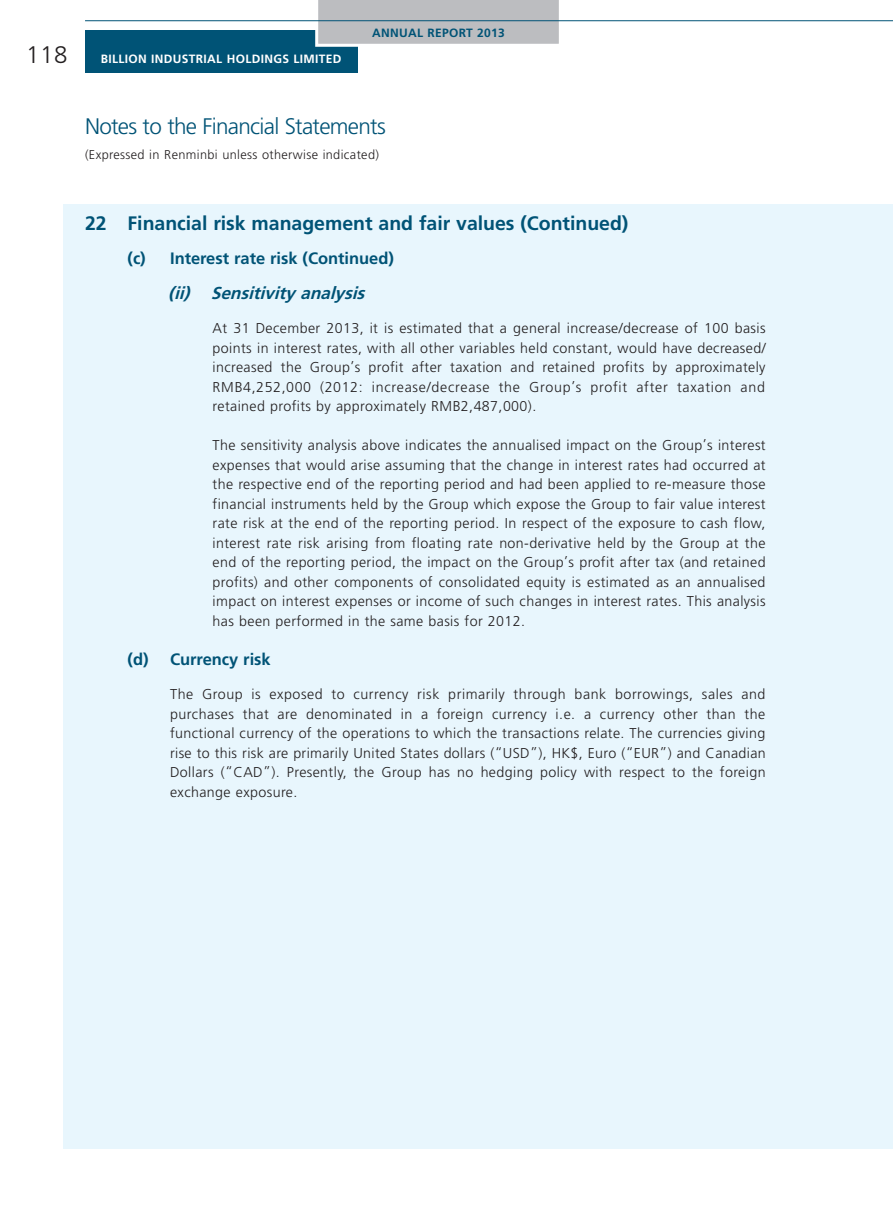
<style>
.page{position:relative;width:893px;height:1212px;background:#fff}
.page>*{position:absolute;margin:0;border:0;box-sizing:border-box;transform-origin:0 0}
.t1{font:300 24px "Frutiger LT Std";color:#231f20}
.t2{font:300 22.5px "Frutiger LT Std";letter-spacing:-.03em;color:#005376}
.Heading_1{font:700 19.5px "Frutiger LT Std";color:#005376}
.Heading_3{font:italic 700 17.25px "Frutiger LT Std";color:#005376}
.Heading_2{font:700 16.5px "Frutiger LT Std";color:#005376}
.Body_Text{font:300 14.25px/19.5px "Frutiger LT Std";letter-spacing:.03em;color:#231f20;text-align:justify}
.t3{font:300 12.75px "Frutiger LT Std";letter-spacing:.03em;color:#231f20}
.t4{font:700 12px "Frutiger LT Std";letter-spacing:.03em;color:#fff}
.t5{font:700 12px "Frutiger LT Std";letter-spacing:.03em;color:#005376}
</style>
<div class="page">
<div style="left:64px;top:204px;width:829px;height:944px;background:#e8f6fd"></div>
<div style="left:85px;top:30px;width:272px;height:42px;background:#005376"></div>
<svg style="left:315px;top:0;width:247px;height:47px"></svg>
<hr style="left:85px;top:20px;width:808px;height:1px;background:#005376">
<h1 class="t1" style="left:26px;top:41px;width:43px">118</h1>
<p class="t4" style="left:101px;top:52px;width:242px">BILLION INDUSTRIAL HOLDINGS LIMITED</p>
<p class="t5" style="left:372px;top:26px;width:134px">ANNUAL REPORT 2013</p>
<h2 class="t2" style="left:85px;top:113px;width:302px">Notes to the Financial Statements</h2>
<p class="t3" style="left:85px;top:147px;width:295px">(Expressed in Renminbi unless otherwise indicated)</p>
<p class="Heading_1" style="left:85px;top:212px;width:545px">22 Financial risk management and fair values (Continued)</p>
<p class="Heading_2" style="left:128px;top:249px;width:268px">(c) Interest rate risk (Continued)</p>
<p class="Heading_3" style="left:168px;top:283px;width:203px">(ii) Sensitivity analysis</p>
<p class="Body_Text" style="left:213px;top:319px;width:555px">At 31 December 2013, it is estimated that a general increase/decrease of 100 basis points in interest rates, with all other variables held constant, would have decreased/ increased the Group’s profit after taxation and retained profits by approximately RMB4,252,000 (2012: increase/decrease the Group’s profit after taxation and retained profits by approximately RMB2,487,000).</p>
<p class="Body_Text" style="left:213px;top:436px;width:555px">The sensitivity analysis above indicates the annualised impact on the Group’s interest expenses that would arise assuming that the change in interest rates had occurred at the respective end of the reporting period and had been applied to re-measure those financial instruments held by the Group which expose the Group to fair value interest rate risk at the end of the reporting period. In respect of the exposure to cash flow, interest rate risk arising from floating rate non-derivative held by the Group at the end of the reporting period, the impact on the Group’s profit after tax (and retained profits) and other components of consolidated equity is estimated as an annualised impact on interest expenses or income of such changes in interest rates. This analysis has been performed in the same basis for 2012.</p>
<p class="Heading_2" style="left:128px;top:649px;width:145px">(d) Currency risk</p>
<p class="Body_Text" style="left:170px;top:685px;width:597px">The Group is exposed to currency risk primarily through bank borrowings, sales and purchases that are denominated in a foreign currency i.e. a currency other than the functional currency of the operations to which the transactions relate. The currencies giving rise to this risk are primarily United States dollars (“USD”), HK$, Euro (“EUR”) and Canadian Dollars (“CAD”). Presently, the Group has no hedging policy with respect to the foreign exchange exposure.</p>
</div>
